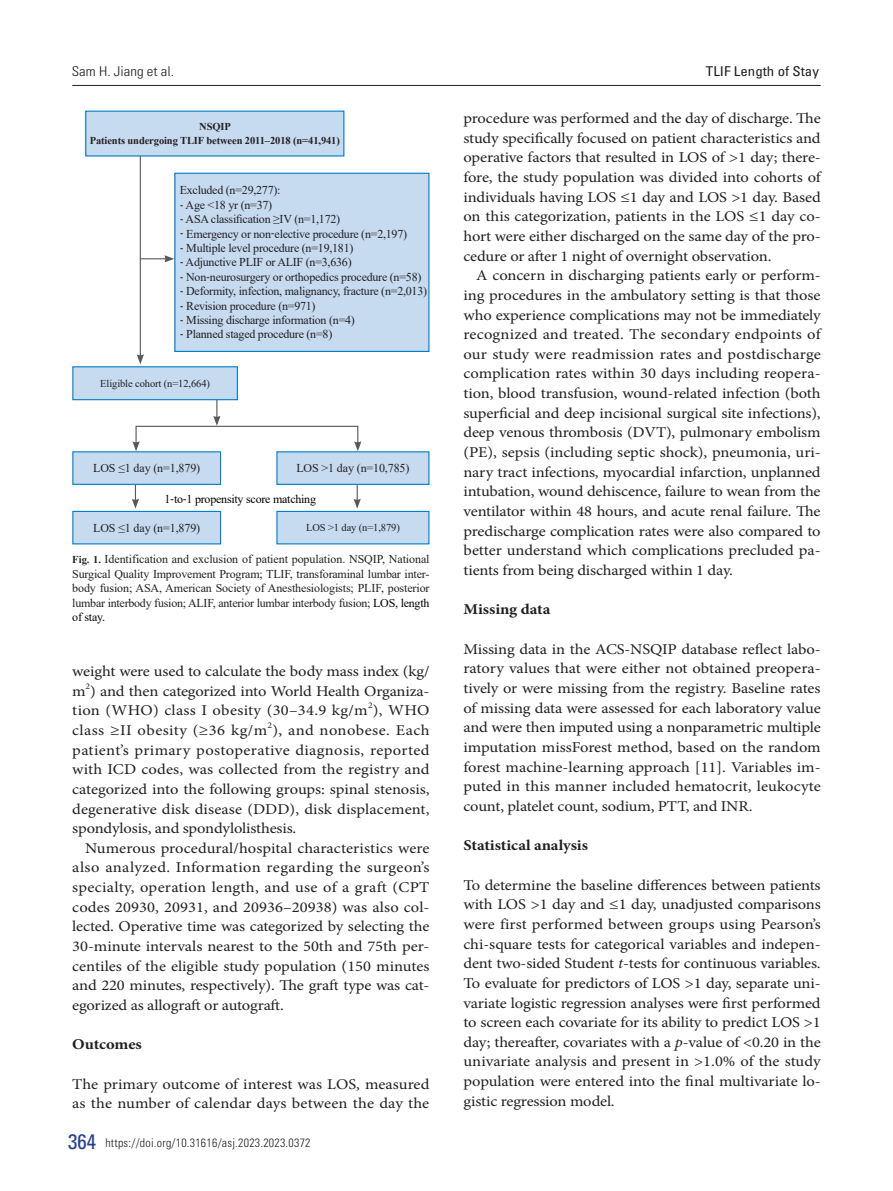
<style>
.page{position:relative;width:893px;height:1191px;background:#fff}
.page>*{position:absolute;margin:0;border:0;box-sizing:border-box;transform-origin:0 0}
.본문_내용_첫문단{font:15px/19.6px "Minion Pro";letter-spacing:-.005em;color:#231f20;text-align:justify;scale:1.1 1}
.본문_내용{font:15px/19.6px "Minion Pro";letter-spacing:-.01em;color:#231f20;text-align:justify;scale:1.1 1}
.본문_내용_첫문단-2{font:15px "Minion Pro";letter-spacing:.025em;color:#231f20;scale:1.1 1}
.본문_내용_첫문단-3{font:15px "Minion Pro";letter-spacing:.015em;color:#231f20;scale:1.1 1}
.본문_중제목{font:700 15px "Minion Pro";letter-spacing:-.005em;color:#231f20;scale:1.1 1}
.t1{font:condensed 13.5px "Univers LT Std";color:#231f20;scale:1.1 1}
.t2{font:300 condensed 13.5px "Univers LT Std";color:#231f20;scale:1.1 1}
.표_그림설명{font:12px/14.4px "Times New Roman";letter-spacing:-.02em;color:#231f20;text-align:justify}
.t3{font:300 condensed 12px "Univers LT Std";letter-spacing:.02em;color:#231f20}
.표_그림설명-2{font:12px "Times New Roman";letter-spacing:-.02em;color:#000}
.표_그림설명-3{font:700 10.5px "Times New Roman";letter-spacing:-.01em;color:#231f20}
.들여쓰기{font:10.5px "Times New Roman";letter-spacing:-.01em;color:#231f20}
.표_그림설명-4{font:10.5px "Times New Roman";letter-spacing:-.01em;color:#231f20}
.본문_내용_첫문단-4{font:8.7px "Minion Pro";color:#231f20;scale:1.1 1}
.s1{font-family:"Univers LT Std";font-stretch:condensed}
.s2{font-weight:700;font-size:10.5px}
.s3{color:#000}
.s4{font-weight:400;font-size:21px;color:#253f8e}
.s5{font-style:italic}
</style>
<div class="page">
<hr style="left:72px;top:85px;width:749px;height:1px;background:#231f20">
<hr style="left:357px;top:462px;width:1px;height:39px;background:#57585a">
<svg style="left:354px;top:499px;width:7px;height:10px"></svg>
<hr style="left:140px;top:130px;width:1px;height:227px;background:#57585a">
<svg style="left:137px;top:354px;width:7px;height:10px"></svg>
<hr style="left:216px;top:379px;width:1px;height:39px;background:#57585a">
<svg style="left:213px;top:416px;width:7px;height:10px"></svg>
<hr style="left:135px;top:462px;width:1px;height:39px;background:#57585a">
<svg style="left:132px;top:499px;width:7px;height:10px"></svg>
<svg style="left:140px;top:255px;width:34px;height:7px"></svg>
<div style="left:136px;top:426px;width:222px;height:18px;border:1px solid #57585a"></div>
<svg style="left:132px;top:441px;width:8px;height:10px"></svg>
<svg style="left:354px;top:441px;width:7px;height:10px"></svg>
<div style="left:86px;top:111px;width:258px;height:45px;background:#c6daf0"></div>
<div style="left:85px;top:111px;width:259px;height:45px;border:1px solid #007ec5"></div>
<div style="left:73px;top:367px;width:164px;height:33px;background:#c6daf0"></div>
<div style="left:72px;top:366px;width:166px;height:34px;border:1px solid #007ec5"></div>
<div style="left:73px;top:452px;width:148px;height:32px;background:#c6daf0"></div>
<div style="left:72px;top:451px;width:149px;height:34px;border:1px solid #007ec5"></div>
<div style="left:73px;top:511px;width:148px;height:33px;background:#c6daf0"></div>
<div style="left:72px;top:511px;width:149px;height:33px;border:1px solid #007ec5"></div>
<div style="left:277px;top:452px;width:152px;height:32px;background:#c6daf0"></div>
<div style="left:276px;top:451px;width:153px;height:34px;border:1px solid #007ec5"></div>
<div style="left:277px;top:511px;width:152px;height:33px;background:#c6daf0"></div>
<div style="left:276px;top:511px;width:153px;height:33px;border:1px solid #007ec5"></div>
<div style="left:175px;top:173px;width:254px;height:178px;background:#c6daf0"></div>
<div style="left:174px;top:173px;width:255px;height:179px;border:1px solid #007ec5"></div>
<p class="t2" style="left:72px;top:63px;width:94px">Sam H. Jiang et al.</p>
<p class="t1" style="left:706px;top:63px;width:104px">TLIF Length of Stay</p>
<p class="표_그림설명-3" style="left:199px;top:119px;width:33px">NSQIP</p>
<p class="표_그림설명-3" style="left:90px;top:133px;width:252px">Patients undergoing TLIF between 2011–2018 (n=41,941)</p>
<p class="표_그림설명" style="left:180px;top:183px;width:102px">Excluded (n=29,277):</p>
<p class="표_그림설명" style="left:180px;top:197px;width:94px"><span class="s1">-</span> Age &lt;18 yr (n=37)</p>
<p class="표_그림설명" style="left:180px;top:211px;width:162px"><span class="s1">-</span> ASA classification ≥IV (n=1,172)</p>
<p class="표_그림설명" style="left:180px;top:226px;width:229px"><span class="s1">-</span> Emergency or non<span class="s1">-</span>elective procedure (n=2,197)</p>
<p class="표_그림설명" style="left:180px;top:240px;width:175px"><span class="s1">-</span> Multiple level procedure (n=19,181)</p>
<p class="표_그림설명" style="left:180px;top:255px;width:173px"><span class="s1">-</span> Adjunctive PLIF or ALIF (n=3,636)</p>
<p class="표_그림설명" style="left:180px;top:269px;width:243px"><span class="s1">-</span> Non<span class="s1">-</span>neurosurgery or orthopedics procedure (n=58)</p>
<p class="표_그림설명" style="left:180px;top:283px;width:249px"><span class="s1">-</span> Deformity, infection, malignancy, fracture (n=2,013)</p>
<p class="표_그림설명" style="left:180px;top:298px;width:137px"><span class="s1">-</span> Revision procedure (n=971)</p>
<p class="표_그림설명" style="left:180px;top:312px;width:177px"><span class="s1">-</span> Missing discharge information (n=4)</p>
<p class="표_그림설명" style="left:180px;top:327px;width:154px"><span class="s1">-</span> Planned staged procedure (n=8)</p>
<p class="들여쓰기" style="left:100px;top:376px;width:111px">Eligible cohort (n=12,664)</p>
<p class="표_그림설명" style="left:93px;top:460px;width:109px">LOS ≤1 day (n=1,879)</p>
<p class="표_그림설명" style="left:296px;top:460px;width:115px">LOS &gt;1 day (n=10,785)</p>
<p class="표_그림설명-2" style="left:164px;top:490px;width:153px">1<span class="s1">-</span>to<span class="s1">-</span>1 propensity score matching</p>
<p class="표_그림설명" style="left:93px;top:520px;width:109px">LOS ≤1 day (n=1,879)</p>
<p class="표_그림설명-4" style="left:306px;top:520px;width:95px">LOS &gt;1 day (n=1,879)</p>
<p class="표_그림설명" style="left:72px;top:552px;width:359px"><span class="s2">Fig. 1.</span> Identification and exclusion of patient population. NSQIP, National Surgical Quality Improvement Program; TLIF, transforaminal lumbar inter&shy;body fusion; ASA, American Society of Anesthesiologists; PLIF, posterior lumbar interbody fusion; ALIF, anterior lumbar interbody fusion; <span class="s3">LOS, length of stay.</span></p>
<p class="본문_내용_첫문단" style="left:72px;top:661px;width:326px">weight were used to calculate the body mass index (kg/ m ) and then categorized into World Health Organiza-</p>
<p class="본문_내용_첫문단-4" style="left:86px;top:680px;width:6px">2</p>
<p class="본문_내용_첫문단-3" style="left:72px;top:700px;width:326px">tion (WHO) class I obesity (30–34.9 kg/m ), WHO</p>
<p class="본문_내용_첫문단-4" style="left:368px;top:699px;width:6px">2</p>
<p class="본문_내용_첫문단-2" style="left:72px;top:720px;width:326px">class ≥II obesity (≥36 kg/m ), and nonobese. Each</p>
<p class="본문_내용_첫문단-4" style="left:268px;top:719px;width:6px">2</p>
<p class="본문_내용_첫문단" style="left:72px;top:740px;width:326px">patient’s primary postoperative diagnosis, reported with ICD codes, was collected from the registry and categorized into the following groups: spinal stenosis, degenerative disk disease (DDD), disk displacement, spondylosis, and spondylolisthesis.</p>
<p class="본문_내용" style="left:72px;top:838px;width:326px;text-indent:13px">Numerous procedural/hospital characteristics were also analyzed. Information regarding the surgeon’s specialty, operation length, and use of a graft (CPT codes 20930, 20931, and 20936–20938) was also col&shy;lected. Operative time was categorized by selecting the 30-minute intervals nearest to the 50th and 75th per&shy;centiles of the eligible study population (150 minutes and 220 minutes, respectively). The graft type was cat&shy;egorized as allograft or autograft.</p>
<p class="본문_중제목" style="left:72px;top:1034px;width:65px">Outcomes</p>
<p class="본문_내용_첫문단" style="left:72px;top:1074px;width:326px">The primary outcome of interest was LOS, measured as the number of calendar days between the day the</p>
<p class="t3" style="left:68px;top:1136px;width:244px"><span class="s4">364</span> https://doi.org/10.31616/asj.2023.2023.0372</p>
<p class="본문_내용_첫문단" style="left:463px;top:108px;width:326px">procedure was performed and the day of discharge. The study specifically focused on patient characteristics and operative factors that resulted in LOS of &gt;1 day; there&shy;fore, the study population was divided into cohorts of individuals having LOS ≤1 day and LOS &gt;1 day. Based on this categorization, patients in the LOS ≤1 day co&shy;hort were either discharged on the same day of the pro&shy;cedure or after 1 night of overnight observation.</p>
<p class="본문_내용" style="left:463px;top:266px;width:326px;text-indent:13px">A concern in discharging patients early or perform&shy;ing procedures in the ambulatory setting is that those who experience complications may not be immediately recognized and treated. The secondary endpoints of our study were readmission rates and postdischarge complication rates within 30 days including reopera&shy;tion, blood transfusion, wound-related infection (both superficial and deep incisional surgical site infections), deep venous thrombosis (DVT), pulmonary embolism (PE), sepsis (including septic shock), pneumonia, uri&shy;nary tract infections, myocardial infarction, unplanned intubation, wound dehiscence, failure to wean from the ventilator within 48 hours, and acute renal failure. The predischarge complication rates were also compared to better understand which complications precluded pa&shy;tients from being discharged within 1 day.</p>
<p class="본문_중제목" style="left:463px;top:599px;width:81px">Missing data</p>
<p class="본문_내용_첫문단" style="left:463px;top:639px;width:326px">Missing data in the ACS-NSQIP database reflect labo&shy;ratory values that were either not obtained preopera&shy;tively or were missing from the registry. Baseline rates of missing data were assessed for each laboratory value and were then imputed using a nonparametric multiple imputation missForest method, based on the random forest machine-learning approach [11]. Variables im&shy;puted in this manner included hematocrit, leukocyte count, platelet count, sodium, PTT, and INR.</p>
<p class="본문_중제목" style="left:463px;top:835px;width:115px">Statistical analysis</p>
<p class="본문_내용_첫문단" style="left:463px;top:875px;width:326px">To determine the baseline differences between patients with LOS &gt;1 day and ≤1 day, unadjusted comparisons were first performed between groups using Pearson’s chi-square tests for categorical variables and indepen&shy;dent two-sided Student <span class="s5">t</span>-tests for continuous variables.<br>To evaluate for predictors of LOS &gt;1 day, separate uni&shy;variate logistic regression analyses were first performed to screen each covariate for its ability to predict LOS &gt;1 day; thereafter, covariates with a <span class="s5">p</span>-value of &lt;0.20 in the univariate analysis and present in &gt;1.0% of the study population were entered into the final multivariate lo&shy;gistic regression model.</p>
</div>
